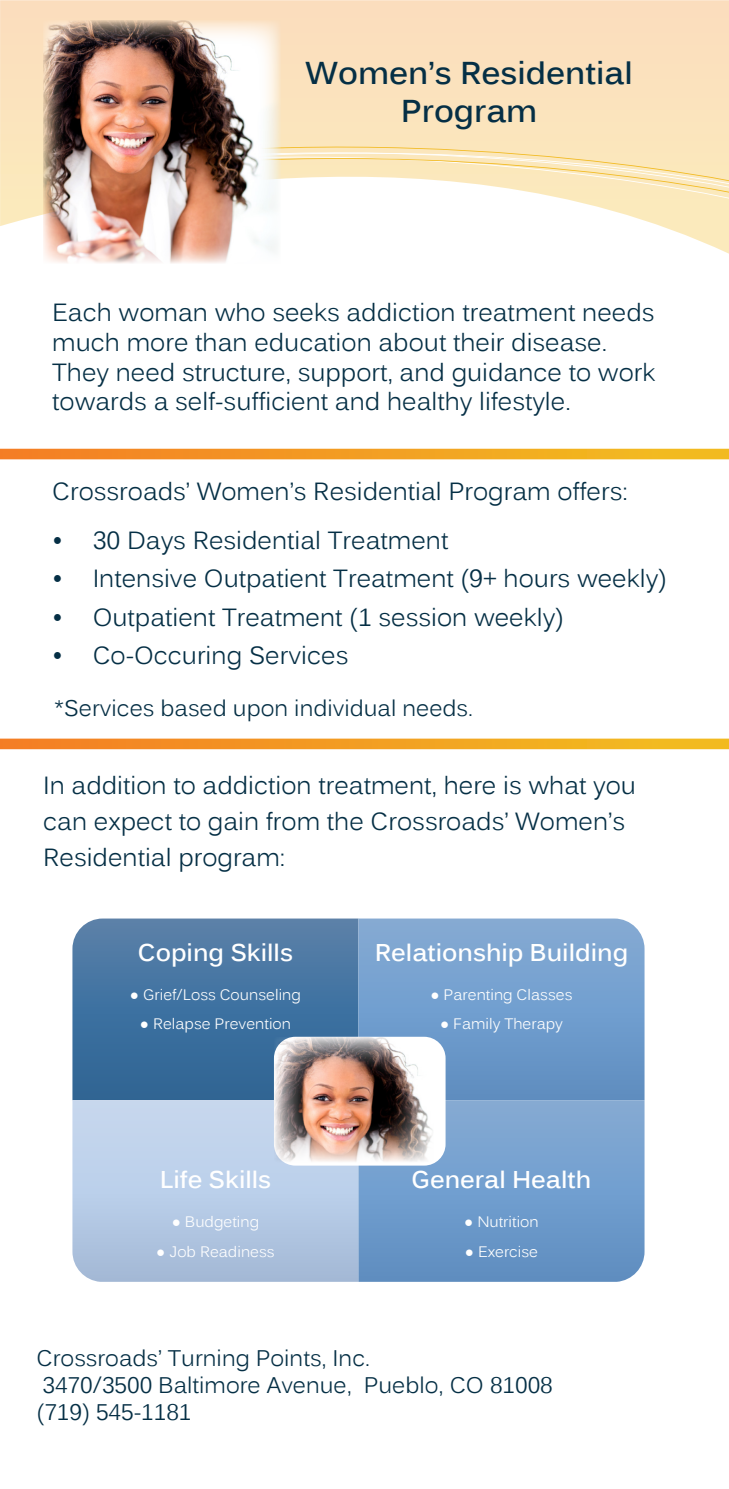
<style>
.page{position:relative;width:729px;height:1489px;background:#fff}
.page>*{position:absolute;margin:0;border:0;box-sizing:border-box;transform-origin:0 0}
.t1{font:700 31.5px "Kalinga";color:#052f45}
.t2{font:24.75px/29.7px "Kalinga";color:#052f45}
.t3{font:700 24.07px "Kalinga";color:#fff}
.t4{font:22.5px "Kalinga";color:#052f45}
.t5{font:15.08px "Kalinga";color:#fff}
.s1{font-family:"Arial"}
</style>
<div class="page">
<svg style="left:0;top:0;width:729px;height:254px"></svg>
<svg style="left:72px;top:918px;width:286px;height:182px;background:#4675a2"></svg>
<svg style="left:358px;top:918px;width:287px;height:182px;background:#749fcd"></svg>
<svg style="left:72px;top:1100px;width:286px;height:181px;background:#b7cbe5"></svg>
<svg style="left:358px;top:1100px;width:287px;height:181px;background:#719dcc"></svg>
<div style="left:274px;top:1036px;width:172px;height:129px;background:#fff;border-radius:21px"></div>
<svg style="left:3px;top:452px;width:723px;height:4px;background:#f29d22"></svg>
<svg style="left:280px;top:147px;width:449px;height:53px"></svg>
<svg style="left:3px;top:741px;width:723px;height:5px;background:#f29d22"></svg>
<img style="left:43px;top:20px;width:237px;height:243px">
<img style="left:274px;top:1037px;width:159px;height:125px">
<p class="t1" style="left:306px;top:52px;width:329px">Women’s Residential</p>
<p class="t1" style="left:401px;top:90px;width:138px">Program</p>
<p class="t2" style="left:52px;top:300px;width:605px">Each woman who seeks addiction treatment needs much more than education about their disease.<br>They need structure, support, and guidance to work towards a self-sufficient and healthy lifestyle.</p>
<p class="t2" style="left:52px;top:478px;width:577px">Crossroads’ Women’s Residential Program offers:</p>
<p class="t2" style="left:52px;top:528px;width:398px">• 30 Days Residential Treatment</p>
<p class="t2" style="left:52px;top:566px;width:616px">• Intensive Outpatient Treatment (9+ hours weekly)</p>
<p class="t2" style="left:52px;top:604px;width:513px">• Outpatient Treatment (1 session weekly)</p>
<p class="t2" style="left:52px;top:643px;width:298px">• Co-Occuring Services</p>
<p class="t4" style="left:54px;top:693px;width:420px">*Services based upon individual needs.</p>
<p class="t2" style="left:43px;top:769px;width:594px;line-height:36px">In addition to addiction treatment, here is what you can expect to gain from the Crossroads’ Women’s<br>Residential program:</p>
<p class="t3" style="left:138px;top:936px;width:157px">Coping Skills</p>
<p class="t5" style="left:130px;top:984px;width:173px"><span class="s1">●</span> Grief/Loss Counseling</p>
<p class="t5" style="left:140px;top:1014px;width:153px"><span class="s1">●</span> Relapse Prevention</p>
<p class="t3" style="left:160px;top:1163px;width:113px">Life Skills</p>
<p class="t5" style="left:172px;top:1211px;width:89px"><span class="s1">●</span> Budgeting</p>
<p class="t5" style="left:156px;top:1241px;width:120px"><span class="s1">●</span> Job Readiness</p>
<p class="t3" style="left:375px;top:936px;width:255px">Relationship Building</p>
<p class="t5" style="left:430px;top:984px;width:144px"><span class="s1">●</span> Parenting Classes</p>
<p class="t5" style="left:440px;top:1014px;width:124px"><span class="s1">●</span> Family Therapy</p>
<p class="t3" style="left:412px;top:1163px;width:181px">General Health</p>
<p class="t5" style="left:464px;top:1211px;width:76px"><span class="s1">●</span> Nutrition</p>
<p class="t5" style="left:465px;top:1241px;width:75px"><span class="s1">●</span> Exercise</p>
<p class="t4" style="left:36px;top:1343px;width:335px">Crossroads’ Turning Points, Inc.</p>
<p class="t4" style="left:43px;top:1370px;width:512px">3470/3500 Baltimore Avenue, Pueblo, CO 81008</p>
<p class="t4" style="left:36px;top:1397px;width:157px">(719) 545-1181</p>
</div>
